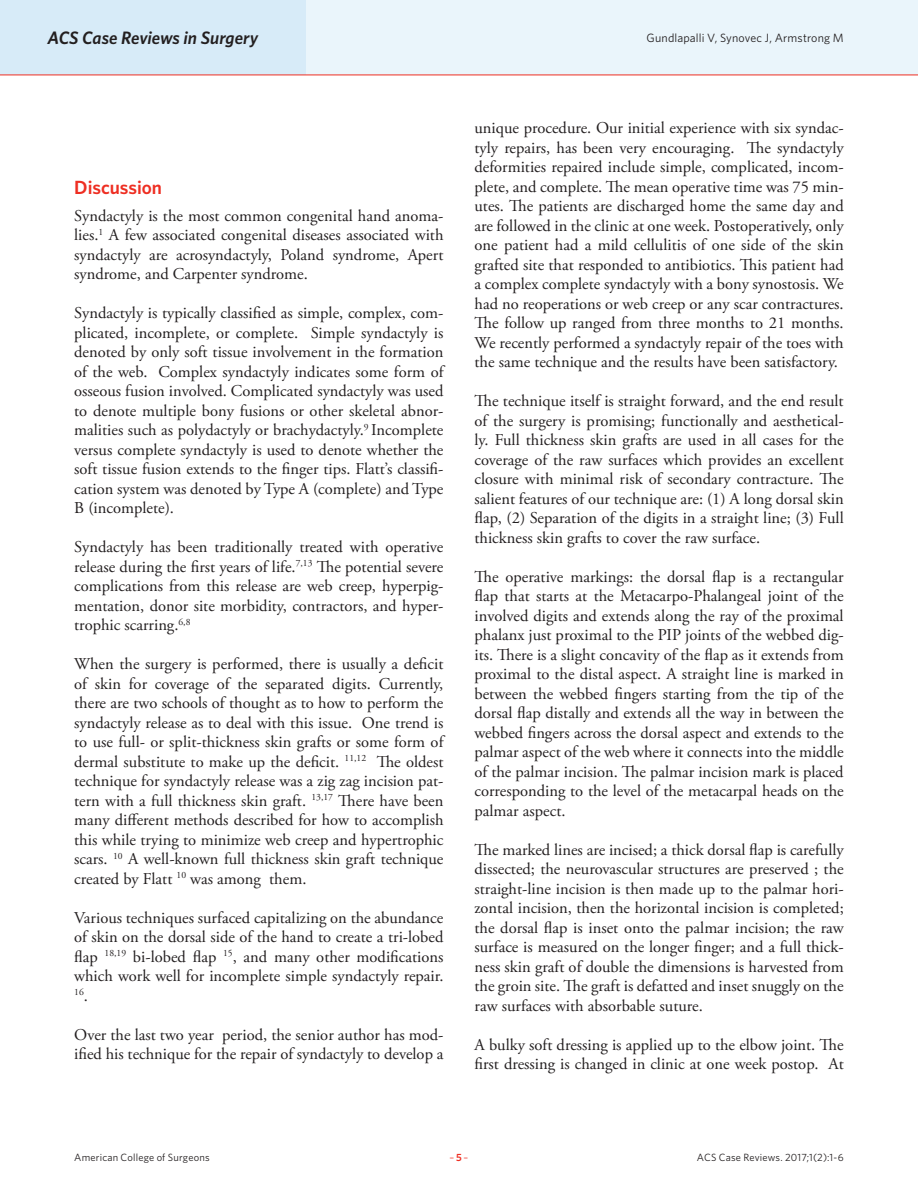
<style>
.page{position:relative;width:918px;height:1188px;background:#fff}
.page>*{position:absolute;margin:0;border:0;box-sizing:border-box;transform-origin:0 0}
.Article_Subhead{font:600 19.2px "Whitney";letter-spacing:-.005em;color:#ee2e22}
.t1{font:italic 600 18px "Whitney";letter-spacing:-.005em;color:#231f20}
.Article_Body_no_inde{font:16.5px/19.5px "Adobe Garamond Pro";color:#231f20;text-align:justify}
.t2{font:12px "Whitney";letter-spacing:.015em;color:#231f20}
.t3{font:10.5px "Whitney";letter-spacing:.015em;color:#231f20}
.t4{font:10.5px "Whitney";color:#ee2e22}
.Article_Body_no_inde-2{font:9.6px "Adobe Garamond Pro";color:#231f20}
.s1{font-size:16.5px}
.s2{font-weight:600}
</style>
<div class="page">
<div style="left:0;top:0;width:918px;height:75px;background:#eaf5fb"></div>
<div style="left:0;top:0;width:306px;height:75px;background:#d7ebf8"></div>
<hr style="left:0;top:75px;width:918px;height:1px;background:#ee2e22">
<p class="t1" style="left:48px;top:27px;width:212px">ACS Case Reviews in Surgery</p>
<p class="t2" style="left:647px;top:30px;width:199px">Gundlapalli V, Synovec J, Armstrong M</p>
<p class="Article_Subhead" style="left:74px;top:175px;width:89px">Discussion</p>
<p class="Article_Body_no_inde" style="left:74px;top:206px;width:371px">Syndactyly is the most common congenital hand anoma&shy;lies.<sup>1</sup> A few associated congenital diseases associated with syndactyly are acrosyndactyly, Poland syndrome, Apert syndrome, and Carpenter syndrome.</p>
<p class="Article_Body_no_inde" style="left:74px;top:304px;width:371px">Syndactyly is typically classified as simple, complex, com&shy;plicated, incomplete, or complete. Simple syndactyly is denoted by only soft tissue involvement in the formation of the web. Complex syndactyly indicates some form of osseous fusion involved. Complicated syndactyly was used to denote multiple bony fusions or other skeletal abnor&shy;malities such as polydactyly or brachydactyly.<sup>9</sup> Incomplete versus complete syndactyly is used to denote whether the soft tissue fusion extends to the finger tips. Flatt’s classifi&shy;cation system was denoted by Type A (complete) and Type B (incomplete).</p>
<p class="Article_Body_no_inde" style="left:74px;top:538px;width:371px">Syndactyly has been traditionally treated with operative release during the first years of life.<sup>7,13</sup> The potential severe complications from this release are web creep, hyperpig&shy;mentation, donor site morbidity, contractors, and hyper&shy;trophic scarring.<sup>6,8</sup></p>
<p class="Article_Body_no_inde" style="left:74px;top:655px;width:371px">When the surgery is performed, there is usually a deficit of skin for coverage of the separated digits. Currently, there are two schools of thought as to how to perform the syndactyly release as to deal with this issue. One trend is to use full- or split-thickness skin grafts or some form of dermal substitute to make up the deficit. <sup>11,12</sup> The oldest technique for syndactyly release was a zig zag incision pat&shy;tern with a full thickness skin graft. <sup>13,17</sup> There have been many different methods described for how to accomplish this while trying to minimize web creep and hypertrophic scars. <sup>10</sup> A well-known full thickness skin graft technique created by Flatt <sup>10</sup> was among them.</p>
<p class="Article_Body_no_inde" style="left:74px;top:908px;width:371px">Various techniques surfaced capitalizing on the abundance of skin on the dorsal side of the hand to create a tri-lobed flap <sup>18,19</sup> bi-lobed flap <sup>15</sup>, and many other modifications which work well for incomplete simple syndactyly repair.</p>
<p class="Article_Body_no_inde-2" style="left:74px;top:986px;width:15px">16<span class="s1">.</span></p>
<p class="Article_Body_no_inde" style="left:74px;top:1025px;width:371px">Over the last two year period, the senior author has mod&shy;ified his technique for the repair of syndactyly to develop a</p>
<p class="Article_Body_no_inde" style="left:475px;top:119px;width:371px">unique procedure. Our initial experience with six syndac&shy;tyly repairs, has been very encouraging. The syndactyly deformities repaired include simple, complicated, incom&shy;plete, and complete. The mean operative time was 75 min&shy;utes. The patients are discharged home the same day and are followed in the clinic at one week. Postoperatively, only one patient had a mild cellulitis of one side of the skin grafted site that responded to antibiotics. This patient had a complex complete syndactyly with a bony synostosis. We had no reoperations or web creep or any scar contractures.<br>The follow up ranged from three months to 21 months.<br>We recently performed a syndactyly repair of the toes with the same technique and the results have been satisfactory.</p>
<p class="Article_Body_no_inde" style="left:475px;top:392px;width:371px">The technique itself is straight forward, and the end result of the surgery is promising; functionally and aesthetical&shy;ly. Full thickness skin grafts are used in all cases for the coverage of the raw surfaces which provides an excellent closure with minimal risk of secondary contracture. The salient features of our technique are: (1) A long dorsal skin flap, (2) Separation of the digits in a straight line; (3) Full thickness skin grafts to cover the raw surface.</p>
<p class="Article_Body_no_inde" style="left:475px;top:568px;width:371px">The operative markings: the dorsal flap is a rectangular flap that starts at the Metacarpo-Phalangeal joint of the involved digits and extends along the ray of the proximal phalanx just proximal to the PIP joints of the webbed dig&shy;its. There is a slight concavity of the flap as it extends from proximal to the distal aspect. A straight line is marked in between the webbed fingers starting from the tip of the dorsal flap distally and extends all the way in between the webbed fingers across the dorsal aspect and extends to the palmar aspect of the web where it connects into the middle of the palmar incision. The palmar incision mark is placed corresponding to the level of the metacarpal heads on the palmar aspect.</p>
<p class="Article_Body_no_inde" style="left:475px;top:841px;width:371px">The marked lines are incised; a thick dorsal flap is carefully dissected; the neurovascular structures are preserved ; the straight-line incision is then made up to the palmar hori&shy;zontal incision, then the horizontal incision is completed; the dorsal flap is inset onto the palmar incision; the raw surface is measured on the longer finger; and a full thick&shy;ness skin graft of double the dimensions is harvested from the groin site. The graft is defatted and inset snuggly on the raw surfaces with absorbable suture.</p>
<p class="Article_Body_no_inde" style="left:475px;top:1036px;width:371px">A bulky soft dressing is applied up to the elbow joint. The first dressing is changed in clinic at one week postop. At</p>
<p class="t3" style="left:74px;top:1150px;width:137px">American College of Surgeons</p>
<p class="t4" style="left:450px;top:1150px;width:20px">–<span class="s2">5</span>–</p>
<p class="t3" style="left:697px;top:1150px;width:148px">ACS Case Reviews. 2017;1(2):1-6</p>
</div>
